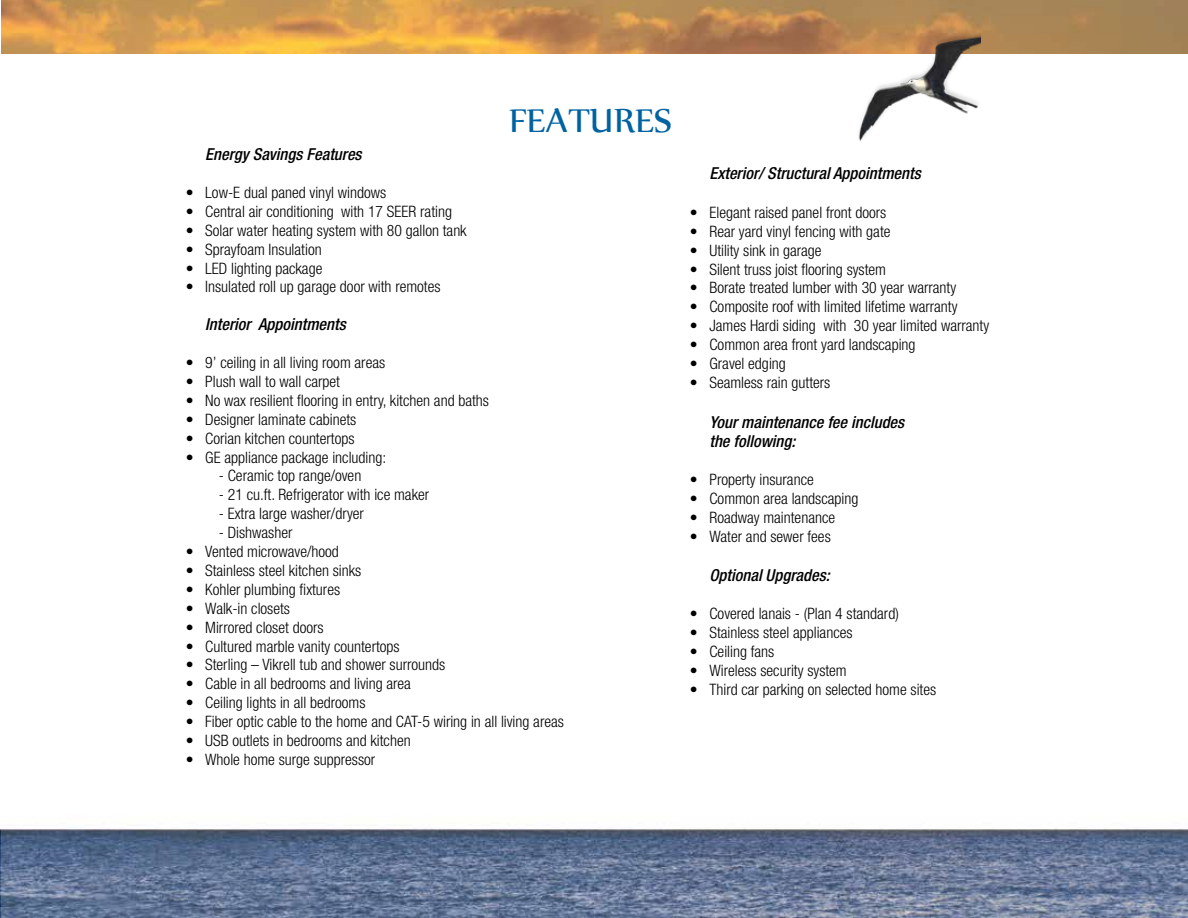
<style>
.page{position:relative;width:1188px;height:918px;background:#fff}
.page>*{position:absolute;margin:0;border:0;box-sizing:border-box;transform-origin:0 0}
.t1{font:40.2px "Nyala";color:#0062a1}
.t2{font:italic 500 condensed 16.5px/19.8px "Helvetica Neue";color:#000}
.t3{font:300 condensed 15.75px "Helvetica Neue";color:#000}
</style>
<div class="page">
<img style="left:1px;top:0;width:1187px;height:54px">
<img style="left:0;top:824px;width:1188px;height:94px">
<img style="left:849px;top:30px;width:132px;height:111px">
<h1 class="t1" style="left:509px;top:96px;width:145px">FEATURES</h1>
<p class="t2" style="left:205px;top:144px;width:158px">Energy Savings Features</p>
<p class="t3" style="left:186px;top:183px;width:202px">• Low-E dual paned vinyl windows</p>
<p class="t3" style="left:186px;top:202px;width:268px">• Central air conditioning with 17 SEER rating</p>
<p class="t3" style="left:186px;top:221px;width:282px">• Solar water heating system with 80 gallon tank</p>
<p class="t3" style="left:186px;top:240px;width:137px">• Sprayfoam Insulation</p>
<p class="t3" style="left:186px;top:259px;width:138px">• LED lighting package</p>
<p class="t3" style="left:186px;top:278px;width:256px">• Insulated roll up garage door with remotes</p>
<p class="t2" style="left:205px;top:314px;width:142px">Interior Appointments</p>
<p class="t3" style="left:186px;top:353px;width:201px">• 9’ ceiling in all living room areas</p>
<p class="t3" style="left:186px;top:372px;width:156px">• Plush wall to wall carpet</p>
<p class="t3" style="left:186px;top:391px;width:305px">• No wax resilient flooring in entry, kitchen and baths</p>
<p class="t3" style="left:186px;top:410px;width:172px">• Designer laminate cabinets</p>
<p class="t3" style="left:186px;top:429px;width:170px">• Corian kitchen countertops</p>
<p class="t3" style="left:186px;top:448px;width:202px">• GE appliance package including:</p>
<p class="t3" style="left:219px;top:467px;width:144px">- Ceramic top range/oven</p>
<p class="t3" style="left:219px;top:486px;width:212px">- 21 cu.ft. Refrigerator with ice maker</p>
<p class="t3" style="left:219px;top:505px;width:147px">- Extra large washer/dryer</p>
<p class="t3" style="left:219px;top:524px;width:75px">- Dishwasher</p>
<p class="t3" style="left:186px;top:542px;width:155px">• Vented microwave/hood</p>
<p class="t3" style="left:186px;top:561px;width:177px">• Stainless steel kitchen sinks</p>
<p class="t3" style="left:186px;top:580px;width:156px">• Kohler plumbing fixtures</p>
<p class="t3" style="left:186px;top:599px;width:106px">• Walk-in closets</p>
<p class="t3" style="left:186px;top:618px;width:139px">• Mirrored closet doors</p>
<p class="t3" style="left:186px;top:637px;width:215px">• Cultured marble vanity countertops</p>
<p class="t3" style="left:186px;top:656px;width:261px">• Sterling – Vikrell tub and shower surrounds</p>
<p class="t3" style="left:186px;top:675px;width:227px">• Cable in all bedrooms and living area</p>
<p class="t3" style="left:186px;top:694px;width:181px">• Ceiling lights in all bedrooms</p>
<p class="t3" style="left:186px;top:713px;width:380px">• Fiber optic cable to the home and CAT-5 wiring in all living areas</p>
<p class="t3" style="left:186px;top:731px;width:226px">• USB outlets in bedrooms and kitchen</p>
<p class="t3" style="left:186px;top:750px;width:191px">• Whole home surge suppressor</p>
<p class="t2" style="left:709px;top:163px;width:213px">Exterior/ Structural Appointments</p>
<p class="t3" style="left:690px;top:203px;width:198px">• Elegant raised panel front doors</p>
<p class="t3" style="left:690px;top:222px;width:202px">• Rear yard vinyl fencing with gate</p>
<p class="t3" style="left:690px;top:241px;width:133px">• Utility sink in garage</p>
<p class="t3" style="left:690px;top:260px;width:198px">• Silent truss joist flooring system</p>
<p class="t3" style="left:690px;top:279px;width:268px">• Borate treated lumber with 30 year warranty</p>
<p class="t3" style="left:690px;top:298px;width:269px">• Composite roof with limited lifetime warranty</p>
<p class="t3" style="left:690px;top:317px;width:301px">• James Hardi siding with 30 year limited warranty</p>
<p class="t3" style="left:690px;top:336px;width:227px">• Common area front yard landscaping</p>
<p class="t3" style="left:690px;top:354px;width:97px">• Gravel edging</p>
<p class="t3" style="left:690px;top:373px;width:142px">• Seamless rain gutters</p>
<p class="t2" style="left:709px;top:412px;width:196px">Your maintenance fee includes the following:</p>
<p class="t3" style="left:690px;top:471px;width:125px">• Property insurance</p>
<p class="t3" style="left:690px;top:489px;width:170px">• Common area landscaping</p>
<p class="t3" style="left:690px;top:508px;width:147px">• Roadway maintenance</p>
<p class="t3" style="left:690px;top:527px;width:142px">• Water and sewer fees</p>
<p class="t2" style="left:709px;top:565px;width:122px">Optional Upgrades:</p>
<p class="t3" style="left:690px;top:605px;width:210px">• Covered lanais - (Plan 4 standard)</p>
<p class="t3" style="left:690px;top:624px;width:164px">• Stainless steel appliances</p>
<p class="t3" style="left:690px;top:642px;width:86px">• Ceiling fans</p>
<p class="t3" style="left:690px;top:661px;width:158px">• Wireless security system</p>
<p class="t3" style="left:690px;top:680px;width:248px">• Third car parking on selected home sites</p>
</div>
